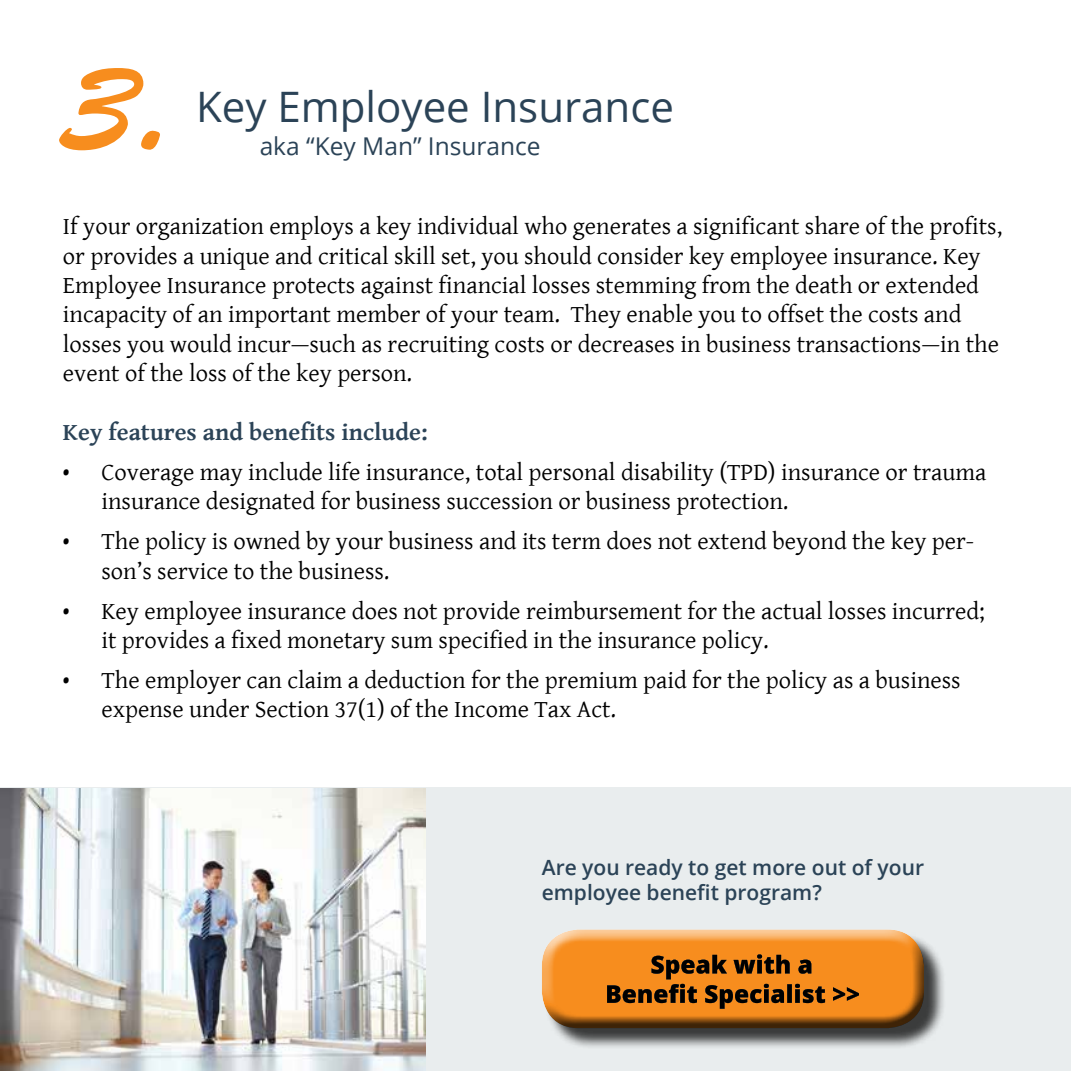
<style>
.page{position:relative;width:1071px;height:1071px;background:#fff}
.page>*{position:absolute;margin:0;border:0;box-sizing:border-box;transform-origin:0 0}
.t1{font:126px "Brush Script Std";color:#f78d1e}
.t2{font:42px "Open Sans";color:#2b4357}
.t3{font:24.5px/29.4px "Gentium Basic";color:#000}
.t4{font:700 24.5px "Gentium Basic";color:#2b4357}
.t5{font:24.5px "Open Sans";color:#2b4357}
.t6{font:600 21px/25.2px "Open Sans";color:#2b4357}
</style>
<div class="page">
<div style="left:0;top:788px;width:1071px;height:283px;background:#e9edee"></div>
<img style="left:0;top:788px;width:426px;height:283px">
<div style="left:544px;top:932px;width:402px;height:118px;background:#000;opacity:.75"></div>
<div style="left:531px;top:918px;width:397px;height:100px;background:#fff;opacity:.75"></div>
<div style="left:538px;top:938px;width:395px;height:100px;background:#000;opacity:.75"></div>
<h1 class="t1" style="left:63px;top:38px;width:111px">3.</h1>
<h2 class="t2" style="left:196px;top:78px;width:479px">Key Employee Insurance</h2>
<p class="t5" style="left:260px;top:130px;width:282px">aka “Key Man” Insurance</p>
<p class="t3" style="left:63px;top:211px;width:941px">If your organization employs a key individual who generates a significant share of the profits, or provides a unique and critical skill set, you should consider key employee insurance. Key Employee Insurance protects against financial losses stemming from the death or extended incapacity of an important member of your team. They enable you to offset the costs and losses you would incur—such as recruiting costs or decreases in business transactions—in the event of the loss of the key person.</p>
<p class="t4" style="left:63px;top:414px;width:366px">Key features and benefits include:</p>
<p class="t3" style="left:101px;top:457px;width:886px;text-indent:-38px">• Coverage may include life insurance, total personal disability (TPD) insurance or trauma insurance designated for business succession or business protection.</p>
<p class="t3" style="left:101px;top:526px;width:874px;text-indent:-38px">• The policy is owned by your business and its term does not extend beyond the key per&shy;son’s service to the business.</p>
<p class="t3" style="left:101px;top:595px;width:885px;text-indent:-38px">• Key employee insurance does not provide reimbursement for the actual losses incurred; it provides a fixed monetary sum specified in the insurance policy.</p>
<p class="t3" style="left:101px;top:665px;width:861px;text-indent:-38px">• The employer can claim a deduction for the premium paid for the policy as a business expense under Section 37(1) of the Income Tax Act.</p>
<p class="t6" style="left:542px;top:854px;width:384px">Are you ready to get more out of your employee benefit program?</p>
</div>
